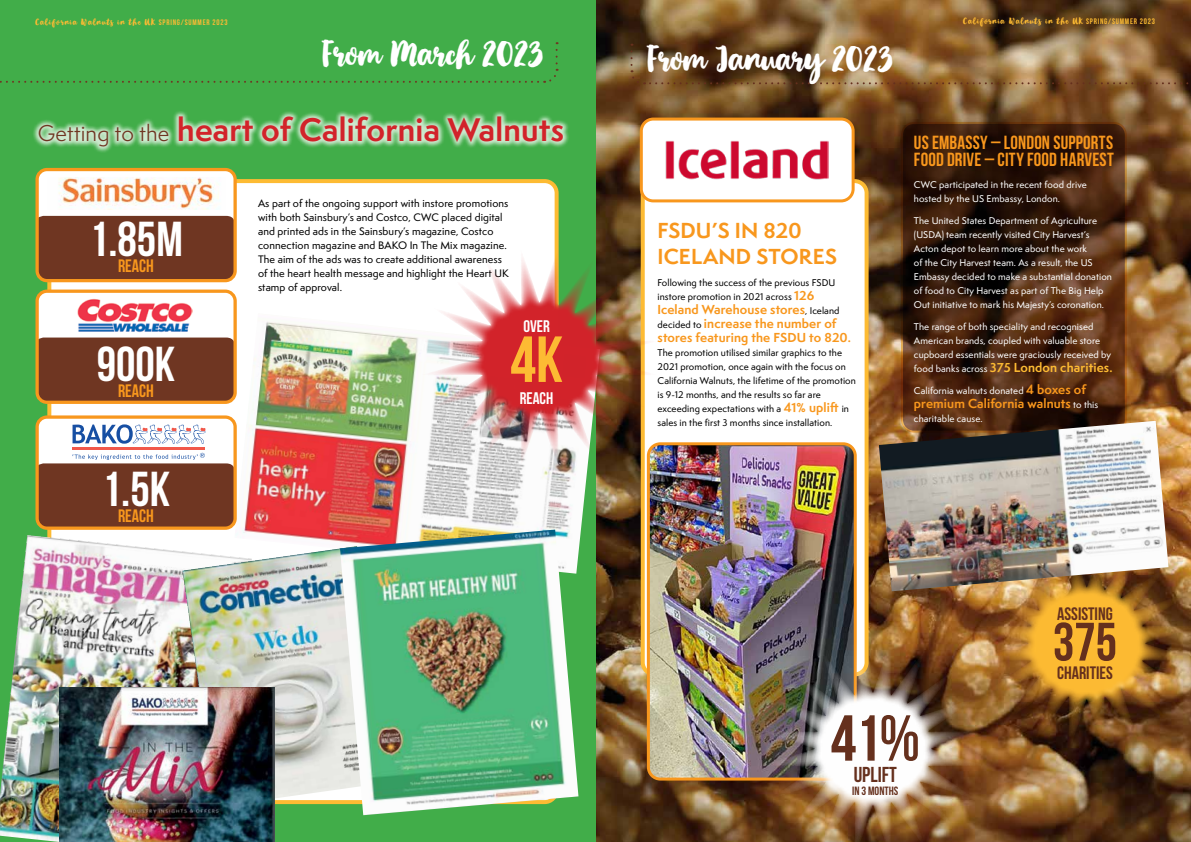
<style>
.page{position:relative;width:1191px;height:842px;background:#fff}
.page>*{position:absolute;margin:0;border:0;box-sizing:border-box;transform-origin:0 0}
.t1{font:65px "Bebas Neue";color:#fdbb33}
.t2{font:64.8px "Bebas Neue";color:#65301d}
.t3{font:54px "Bebas Neue";color:#65301d}
.t4{font:49px "Bebas Neue";color:#fff}
.t5{font:40px "April Blossom";color:#fff}
.t6{font:700 30px "Semplicita Pro";letter-spacing:.01em;color:#d2232a}
.t7{font:21.6px "Bebas Neue";color:#65301d}
.t8{font:700 20px/26px "Semplicita Pro";letter-spacing:.005em;color:#f8971d}
.t9{font:19px/17px "Bebas Neue";letter-spacing:.01em;color:#f8971d}
.t10{font:18px "Bebas Neue";color:#65301d}
.t11{font:18px "Bebas Neue";color:#f8971d}
.t12{font:16.8px "Bebas Neue";color:#fff}
.t13{font:700 12px/14px "Semplicita Pro";letter-spacing:.01em;color:#f8971d}
.t14{font:700 12px "Semplicita Pro";letter-spacing:.01em;color:#fdbb33}
.t15{font:12px "Bebas Neue";color:#65301d}
.t16{font:500 10px/14px "Semplicita Pro";letter-spacing:.01em;color:#000}
.t17{font:10px "April Blossom";letter-spacing:.1em;color:#fdbb33}
.t18{font:500 9px/14px "Semplicita Pro";letter-spacing:.01em;color:#fff}
.t19{font:500 9px/14px "Semplicita Pro";letter-spacing:.01em;color:#000}
.s1{font-family:"Bebas Neue";font-size:8px}
.s2{font-weight:400;font-size:21px;color:#6f3622}
.s3{font-weight:700;font-size:12px;color:#f8971d}
.s4{font-weight:500;font-size:9px;color:#000}
.s5{font-weight:500;font-size:9px;color:#fff}
</style>
<div class="page">
<img style="left:595px;top:0;width:596px;height:842px">
<div style="left:0;top:0;width:595px;height:842px;background:#41ad49"></div>
<div style="left:49px;top:181px;width:507px;height:621px;background:#fff;border-radius:12px"></div>
<svg style="left:630px;top:44px;width:561px;height:41px;background:#835f37"></svg>
<svg style="left:544px;top:50px;width:13px;height:33px"></svg>
<svg style="left:0;top:81px;width:538px;height:2px"></svg>
<img style="left:968px;top:529px;width:223px;height:228px">
<div style="left:37px;top:170px;width:198px;height:111px;background:#fff;border-radius:10px"></div>
<div style="left:39px;top:216px;width:194px;height:62px;background:#6f3622"></div>
<div style="left:35px;top:168px;width:202px;height:114px;border:3px solid #f8971d;border-radius:10px"></div>
<div style="left:643px;top:181px;width:223px;height:493px;background:#fff;border-radius:12px"></div>
<div style="left:641px;top:179px;width:227px;height:497px;border:4px solid #fdbb33;border-radius:12px"></div>
<div style="left:641px;top:119px;width:212px;height:82px;background:#fff;border-radius:12px"></div>
<div style="left:640px;top:118px;width:214px;height:84px;border:3px solid #f8971d;border-radius:12px"></div>
<img style="left:648px;top:445px;width:206px;height:334px">
<div style="left:647px;top:442px;width:209px;height:338px;border:3px solid #f8971d;border-radius:12px"></div>
<svg style="left:902px;top:123px;width:223px;height:309px;background:#3e1f0e"></svg>
<div style="left:901px;top:122px;width:225px;height:311px;border:2px solid #fdbb33;border-radius:12px"></div>
<img style="left:236px;top:321px;width:364px;height:253px">
<img style="left:0;top:535px;width:252px;height:307px">
<img style="left:754px;top:635px;width:237px;height:207px">
<img style="left:665px;top:140px;width:163px;height:39px">
<img style="left:879px;top:421px;width:289px;height:170px">
<img style="left:418px;top:245px;width:243px;height:226px">
<img style="left:182px;top:546px;width:158px;height:261px">
<img style="left:60px;top:687px;width:214px;height:155px">
<img style="left:340px;top:530px;width:238px;height:285px">
<img style="left:58px;top:178px;width:161px;height:31px">
<div style="left:37px;top:291px;width:198px;height:111px;background:#fff;border-radius:10px"></div>
<div style="left:39px;top:338px;width:194px;height:62px;background:#6f3622"></div>
<div style="left:35px;top:290px;width:202px;height:114px;border:3px solid #f8971d;border-radius:10px"></div>
<img style="left:77px;top:298px;width:115px;height:34px">
<div style="left:37px;top:417px;width:198px;height:111px;background:#fff;border-radius:10px"></div>
<div style="left:35px;top:415px;width:202px;height:115px;border:3px solid #f8971d;border-radius:10px"></div>
<hr style="left:72px;top:447px;width:133px;height:3px;background:#f1584a">
<svg style="left:73px;top:424px;width:133px;height:20px"></svg>
<svg style="left:37px;top:453px;width:198px;height:75px;background:#85533f"></svg>
<div style="left:32px;top:110px;width:537px;height:43px;background:#fff;opacity:.75"></div>
<p class="t17" style="left:35px;top:17px;width:194px">California Walnuts in the UK <span class="s1">SPRING/SUMMER 2023</span></p>
<p class="t17" style="left:963px;top:16px;width:193px">California Walnuts in the UK <span class="s1">SPRING/SUMMER 2023</span></p>
<h3 class="t5" style="left:322px;top:35px;width:223px">From March 2023</h3>
<h3 class="t5" style="left:647px;top:39px;width:248px">From January 2023</h3>
<h3 class="t6" style="left:38px;top:108px;width:528px"><span class="s2">Getting to the</span> heart of California Walnuts</h3>
<h3 class="t4" style="left:89px;top:213px;width:95px">1.85m</h3>
<h3 class="t11" style="left:118px;top:256px;width:37px">REACH</h3>
<h3 class="t4" style="left:97px;top:337px;width:80px">900K</h3>
<h3 class="t11" style="left:118px;top:380px;width:37px">REACH</h3>
<h3 class="t4" style="left:102px;top:463px;width:70px">1.5K</h3>
<h3 class="t11" style="left:118px;top:506px;width:37px">REACH</h3>
<p class="t16" style="left:258px;top:196px;width:252px">As part of the ongoing support with instore promotions with both Sainsbury’s and Costco, CWC placed digital and printed ads in the Sainsbury’s magazine, Costco connection magazine and BAKO In The Mix magazine.<br>The aim of the ads was to create additional awareness of the heart health message and highlight the Heart UK stamp of approval.</p>
<h3 class="t12" style="left:523px;top:317px;width:28px">OVER</h3>
<h1 class="t1" style="left:510px;top:324px;width:54px">4K</h1>
<h3 class="t12" style="left:520px;top:389px;width:35px">REACH</h3>
<h3 class="t8" style="left:657px;top:217px;width:181px">FSDU’S IN 820<br>ICELAND STORES</h3>
<p class="t19" style="left:657px;top:275px;width:179px">Following the success of the previous FSDU instore promotion in 2021 across <span class="s3">126</span></p>
<h3 class="t13" style="left:657px;top:302px;width:195px">Iceland Warehouse stores<span class="s4">, Iceland decided to</span> increase the number of stores featuring the FSDU to 820.</h3>
<p class="t19" style="left:657px;top:345px;width:200px">The promotion utilised similar graphics to the 2021 promotion, once again with the focus on California Walnuts, the lifetime of the promotion is 9-12 months, and the results so far are exceeding expectations with a <span class="s3">41% uplift</span> in sales in the first 3 months since installation.</p>
<h3 class="t9" style="left:914px;top:134px;width:201px">US EMBASSY – LONDON SUPPORTS<br>FOOD DRIVE – CITY FOOD HARVEST</h3>
<p class="t18" style="left:914px;top:177px;width:174px">CWC participated in the recent food drive hosted by the US Embassy, London.</p>
<p class="t18" style="left:914px;top:213px;width:199px">The United States Department of Agriculture (USDA) team recently visited City Harvest’s Acton depot to learn more about the work<br>of the City Harvest team. As a result, the US Embassy decided to make a substantial donation of food to City Harvest as part of The Big Help Out initiative to mark his Majesty’s coronation.</p>
<p class="t18" style="left:914px;top:319px;width:199px">The range of both speciality and recognised<br>American brands, coupled with valuable store cupboard essentials were graciously received by</p>
<h3 class="t14" style="left:914px;top:358px;width:200px"><span class="s5">food banks across</span> 375 London charities.</h3>
<p class="t18" style="left:914px;top:383px;width:174px">California walnuts donated <span class="s3">4 boxes of</span></p>
<h3 class="t13" style="left:914px;top:396px;width:186px">premium California walnuts <span class="s5">to this</span></h3>
<p class="t18" style="left:914px;top:411px;width:70px">charitable cause.</p>
<h3 class="t10" style="left:1057px;top:603px;width:57px">ASSISTING</h3>
<h3 class="t3" style="left:1052px;top:612px;width:66px">375</h3>
<h3 class="t10" style="left:1057px;top:663px;width:57px">CHARITIES</h3>
<h2 class="t2" style="left:830px;top:703px;width:91px">41%</h2>
<h3 class="t7" style="left:853px;top:763px;width:45px">UPLIFT</h3>
<h3 class="t15" style="left:852px;top:784px;width:48px">IN 3 MONTHS</h3>
</div>
